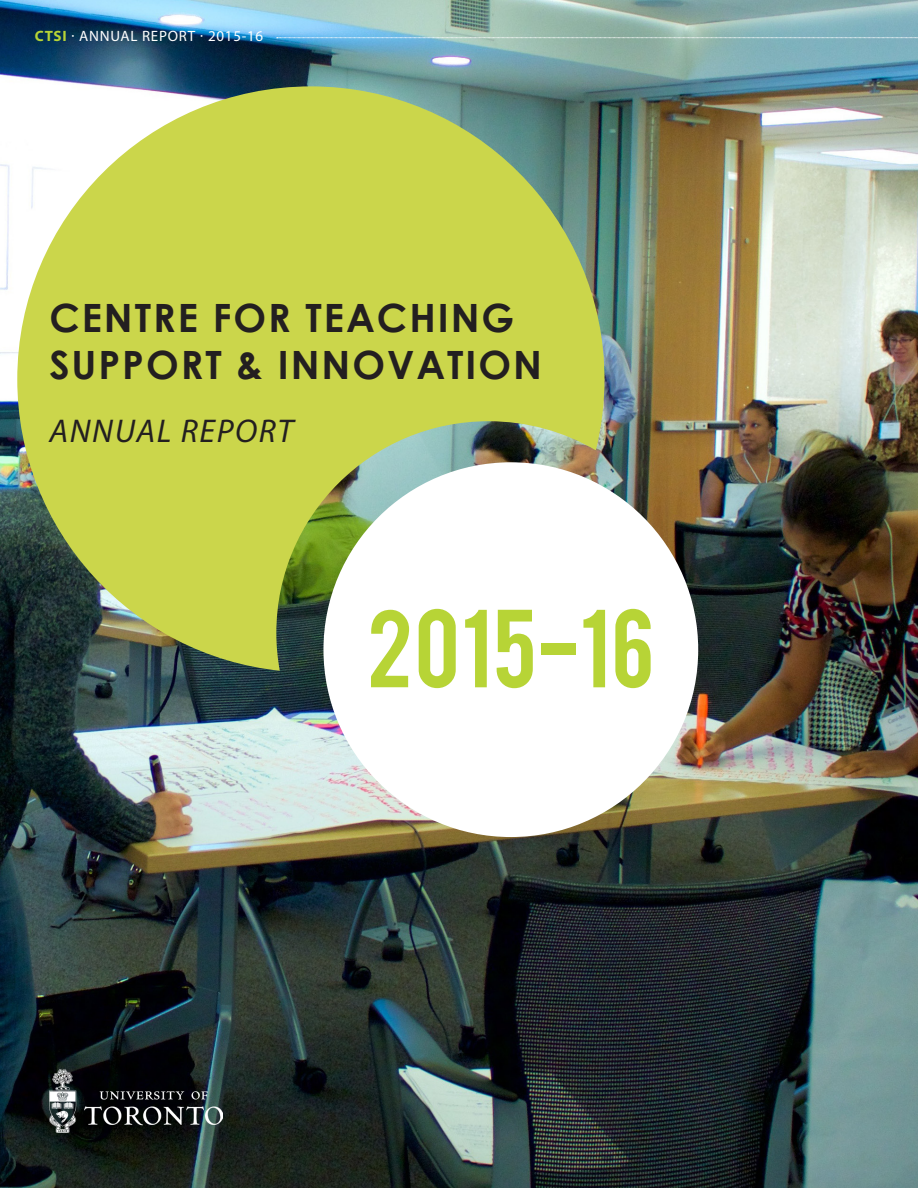
<style>
.page{position:relative;width:918px;height:1188px;background:#fff}
.page>*{position:absolute;margin:0;border:0;box-sizing:border-box;transform-origin:0 0}
.t1{font:87px "Bebas";letter-spacing:.02em;color:#b7d436}
.t2{font:700 39px "Century Gothic";letter-spacing:.05em;color:#231f20}
.t3{font:italic 33px "Myriad Pro";letter-spacing:.05em;color:#231f20}
.t4{font:15px "Myriad Pro";letter-spacing:.05em;color:#fff}
.s1{font-weight:700;color:#b7d436}
</style>
<div class="page">
<img style="left:0;top:0;width:918px;height:1188px">
<svg style="left:17px;top:86px;width:588px;height:585px;background:#b6c45a"></svg>
<div style="left:323px;top:462px;width:375px;height:375px;background:#fff;border-radius:50%"></div>
<img style="left:49px;top:1069px;width:174px;height:63px">
<svg style="left:277px;top:37px;width:641px;height:1px"></svg>
<p class="t4" style="left:35px;top:27px;width:230px"><span class="s1">CTSI</span> · ANNUAL REPORT · 2015-16</p>
<p class="t2" style="left:49px;top:294px;width:466px">CENTRE FOR TEACHING</p>
<p class="t2" style="left:49px;top:341px;width:494px">SUPPORT &amp; INNOVATION</p>
<p class="t3" style="left:49px;top:411px;width:245px">ANNUAL REPORT</p>
<p class="t1" style="left:367px;top:585px;width:289px">2015-16</p>
</div>
